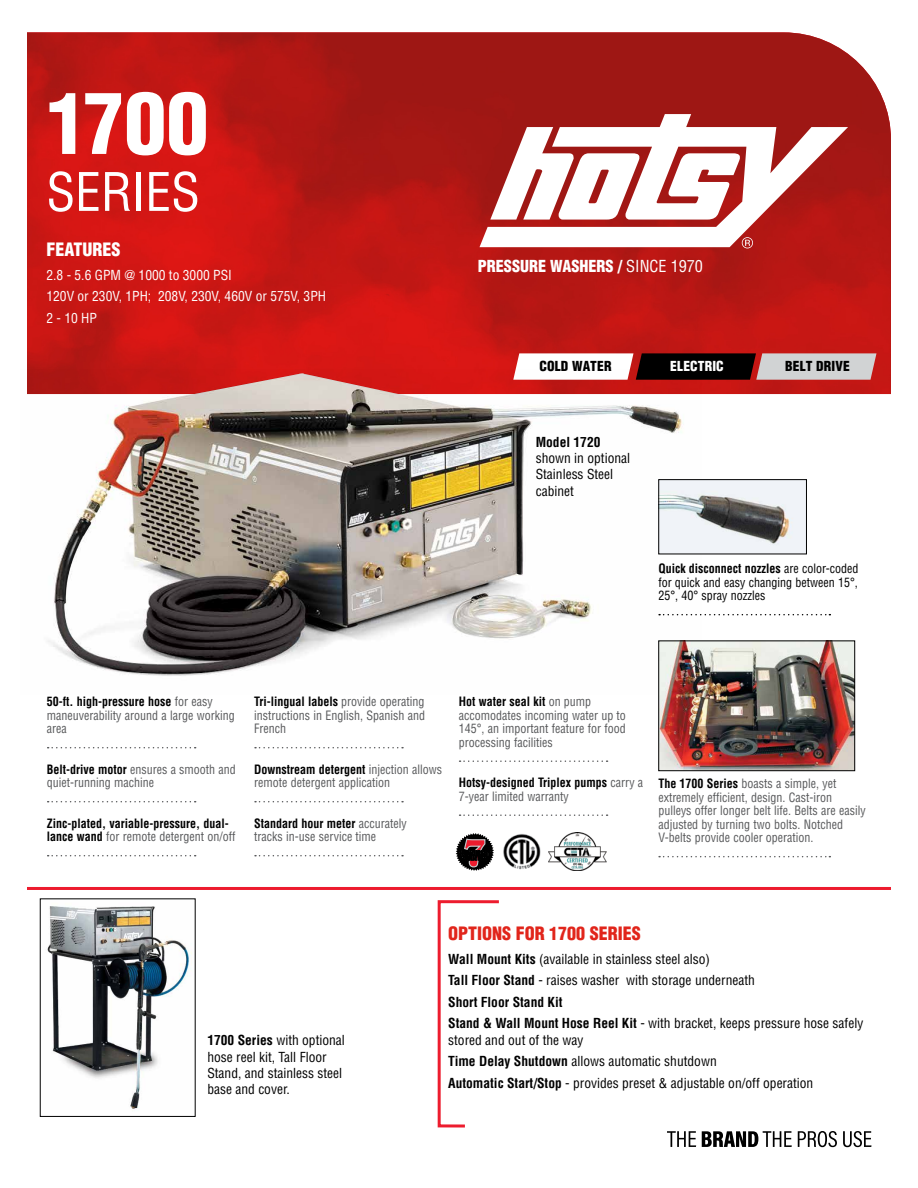
<style>
.page{position:relative;width:918px;height:1188px;background:#fff}
.page>*{position:absolute;margin:0;border:0;box-sizing:border-box;transform-origin:0 0}
.H1-Product_Name{font:900 condensed 82.8px "Helvetica LT Std";color:#fff}
.H1-Product_Name__Ser{font:condensed 51.75px "Helvetica LT Std";letter-spacing:-.01em;color:#fff}
.H2-Subheader{font:900 condensed 18px "Helvetica LT Std";color:#e1251b}
.H2-Subheader-2{font:900 condensed 18px "Helvetica LT Std";color:#fff}
.t1{font:900 condensed 16.2px "Helvetica LT Std";color:#fff}
.P-Features{font:condensed 13.5px/16.2px "Helvetica LT Std";color:#000}
.P-Features-2{font:condensed 13.5px "Helvetica LT Std";color:#fff}
.P-MachineType_blk{font:900 condensed 13.5px "Helvetica LT Std";letter-spacing:.01em;color:#000}
.P-Features-3{font:700 condensed 13.5px "Helvetica LT Std";color:#000}
.P-Machine_Type_wht{font:900 condensed 13.5px "Helvetica LT Std";letter-spacing:.01em;color:#fff}
.P-Call_outs{font:condensed 12.6px/13.5px "Helvetica LT Std";color:#58595b;scale:.95 1}
.P-Call_outs-2{font:condensed 12.6px/13.5px "Helvetica LT Std";color:#000;text-align:justify;scale:.95 1}
.P-Call_outs-3{font:700 condensed 12.6px/13.5px "Helvetica LT Std";color:#000;scale:.95 1}
.s1{font-weight:400}
.s2{font-weight:700}
.s3{font-weight:700;color:#000}
.s4{font-weight:400;color:#58595b}
</style>
<div class="page">
<img style="left:27px;top:32px;width:864px;height:362px">
<svg style="left:667px;top:1131px;width:205px;height:16px"></svg>
<svg style="left:513px;top:353px;width:363px;height:27px"></svg>
<hr style="left:27px;top:887px;width:864px;height:3px;background:#ed1c2e">
<div style="left:14px;top:369px;width:709px;height:352px;background:#fff"></div>
<img style="left:27px;top:369px;width:675px;height:307px">
<svg style="left:437px;top:900px;width:62px;height:228px"></svg>
<svg style="left:480px;top:114px;width:368px;height:133px"></svg>
<svg style="left:742px;top:237px;width:11px;height:11px"></svg>
<svg style="left:490px;top:127px;width:151px;height:93px"></svg>
<img style="left:54px;top:373px;width:626px;height:300px">
<svg style="left:48px;top:747px;width:148px;height:1px"></svg>
<svg style="left:48px;top:801px;width:148px;height:1px"></svg>
<svg style="left:48px;top:855px;width:148px;height:1px"></svg>
<svg style="left:255px;top:747px;width:148px;height:1px"></svg>
<svg style="left:255px;top:801px;width:148px;height:1px"></svg>
<svg style="left:255px;top:855px;width:148px;height:1px"></svg>
<svg style="left:460px;top:760px;width:148px;height:2px"></svg>
<svg style="left:460px;top:814px;width:148px;height:2px"></svg>
<svg style="left:456px;top:833px;width:38px;height:38px"></svg>
<img style="left:503px;top:834px;width:38px;height:36px">
<img style="left:549px;top:833px;width:58px;height:38px">
<img style="left:660px;top:481px;width:145px;height:71px">
<div style="left:658px;top:479px;width:149px;height:75px;border:1px solid #000"></div>
<svg style="left:659px;top:614px;width:171px;height:1px"></svg>
<img style="left:660px;top:642px;width:193px;height:127px">
<div style="left:658px;top:640px;width:197px;height:131px;border:1px solid #000"></div>
<svg style="left:659px;top:856px;width:171px;height:1px"></svg>
<img style="left:47px;top:906px;width:145px;height:203px">
<h1 class="H1-Product_Name" style="left:46px;top:71px;width:163px">1700</h1>
<h1 class="H1-Product_Name__Ser" style="left:46px;top:160px;width:155px">SERIES</h1>
<h2 class="H2-Subheader-2" style="left:46px;top:238px;width:76px">FEATURES</h2>
<p class="P-Features-2" style="left:46px;top:266px;width:187px">2.8 - 5.6 GPM @ 1000 to 3000 PSI</p>
<p class="P-Features-2" style="left:46px;top:288px;width:281px">120V or 230V, 1PH; 208V, 230V, 460V or 575V, 3PH</p>
<p class="P-Features-2" style="left:46px;top:310px;width:52px">2 - 10 HP</p>
<p class="t1" style="left:478px;top:256px;width:227px">PRESSURE WASHERS / <span class="s1">SINCE 1970</span></p>
<p class="P-MachineType_blk" style="left:539px;top:358px;width:74px">COLD WATER</p>
<p class="P-Machine_Type_wht" style="left:670px;top:358px;width:55px">ELECTRIC</p>
<p class="P-MachineType_blk" style="left:785px;top:358px;width:66px">BELT DRIVE</p>
<p class="P-Features" style="left:536px;top:434px;width:96px"><span class="s2">Model 1720 </span>shown in optional<br>Stainless Steel cabinet</p>
<p class="P-Call_outs-2" style="left:658px;top:562px;width:212px"><span class="s2">Quick disconnect nozzles</span> are color-coded for quick and easy changing between 15°, 25°, 40° spray nozzles</p>
<p class="P-Call_outs" style="left:47px;top:695px;width:199px"><span class="s3">50-ft. high-pressure hose</span> for easy maneuverability around a large working area</p>
<p class="P-Call_outs" style="left:47px;top:763px;width:200px"><span class="s3">Belt-drive motor</span> ensures a smooth and quiet-running machine</p>
<p class="P-Call_outs-3" style="left:47px;top:817px;width:200px">Zinc-plated, variable-pressure, dual&shy;lance wand <span class="s4">for remote detergent on/off</span></p>
<p class="P-Call_outs" style="left:254px;top:695px;width:181px;text-align:justify"><span class="s3">Tri-lingual labels</span> provide operating instructions in English, Spanish and French</p>
<p class="P-Call_outs" style="left:254px;top:763px;width:199px"><span class="s3">Downstream detergent</span> injection allows remote detergent application</p>
<p class="P-Call_outs" style="left:254px;top:817px;width:162px"><span class="s3">Standard hour meter</span> accurately tracks in-use service time</p>
<p class="P-Call_outs" style="left:459px;top:695px;width:177px"><span class="s3">Hot water seal kit</span> on pump accomodates incoming water up to<br>145°, an important feature for food processing facilities</p>
<p class="P-Call_outs" style="left:459px;top:776px;width:196px"><span class="s3">Hotsy-designed Triplex pumps</span> carry a<br>7-year limited warranty</p>
<p class="P-Call_outs" style="left:658px;top:777px;width:220px"><span class="s3">The 1700 Series</span> boasts a simple, yet extremely efficient, design. Cast-iron pulleys offer longer belt life. Belts are easily adjusted by turning two bolts. Notched V-belts provide cooler operation.</p>
<p class="P-Features" style="left:207px;top:1032px;width:139px"><span class="s2">1700 Series</span> with optional hose reel kit, Tall Floor<br>Stand, and stainless steel base and cover.</p>
<h2 class="H2-Subheader" style="left:448px;top:922px;width:194px">OPTIONS FOR 1700 SERIES</h2>
<p class="P-Features" style="left:448px;top:950px;width:263px"><span class="s2">Wall Mount Kits</span> (available in stainless steel also)</p>
<p class="P-Features" style="left:448px;top:972px;width:308px"><span class="s2">Tall Floor Stand</span> - raises washer with storage underneath</p>
<p class="P-Features-3" style="left:448px;top:993px;width:116px">Short Floor Stand Kit</p>
<p class="P-Features" style="left:448px;top:1015px;width:417px"><span class="s2">Stand &amp; Wall Mount Hose Reel Kit</span> - with bracket, keeps pressure hose safely stored and out of the way</p>
<p class="P-Features" style="left:448px;top:1053px;width:270px"><span class="s2">Time Delay Shutdown</span> allows automatic shutdown</p>
<p class="P-Features" style="left:448px;top:1075px;width:367px"><span class="s2">Automatic Start/Stop</span> - provides preset &amp; adjustable on/off operation</p>
</div>
